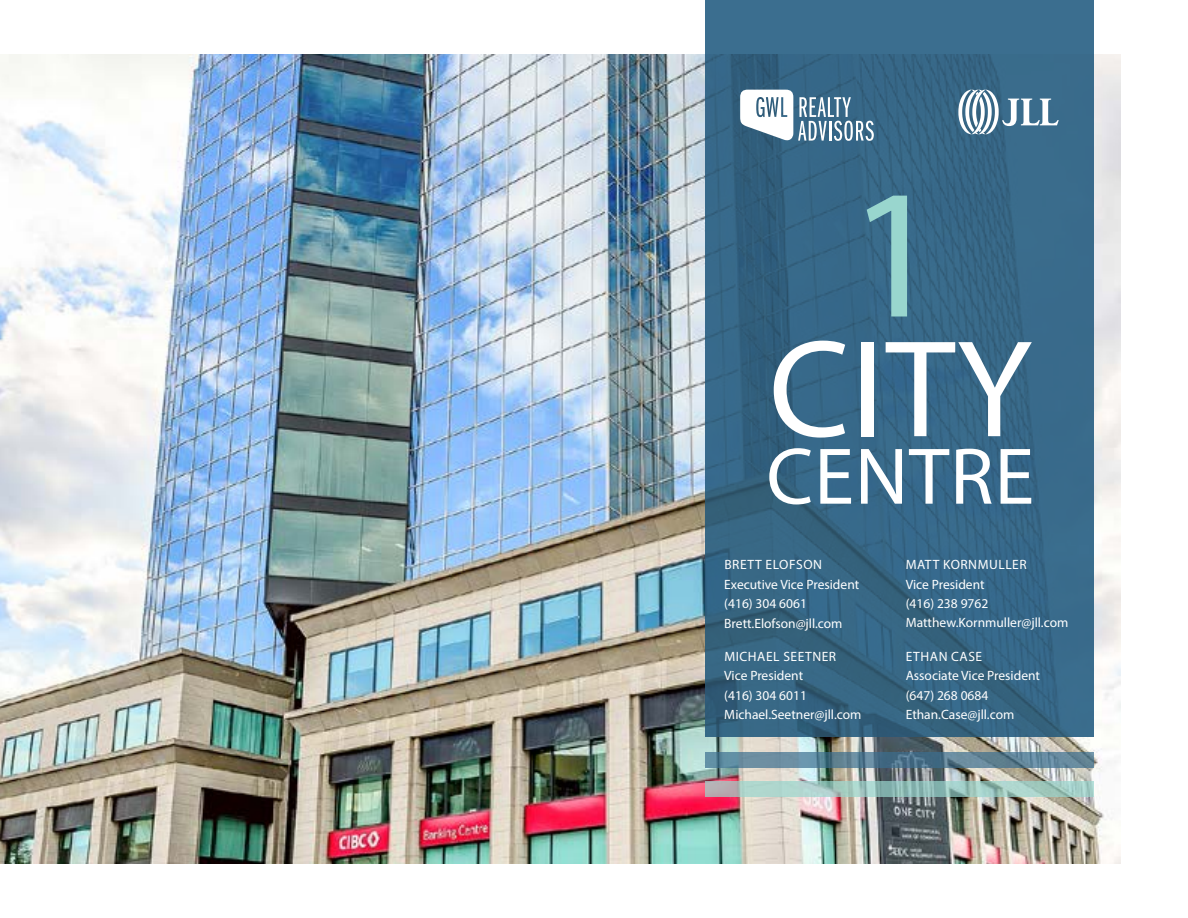
<style>
.page{position:relative;width:1188px;height:918px;background:#fff}
.page>*{position:absolute;margin:0;border:0;box-sizing:border-box;transform-origin:0 0}
.t1{font:186px "Myriad Pro";color:#99d6ce}
.t2{font:139.5px "Myriad Pro";color:#fff}
.t3{font:81px "Myriad Pro";letter-spacing:.01em;color:#fff}
.t4{font:13.5px/19.5px "Myriad Pro";color:#fff}
</style>
<div class="page">
<img style="left:0;top:54px;width:1120px;height:810px">
<svg style="left:705px;top:781px;width:389px;height:15px;background:#a1c5bf"></svg>
<svg style="left:705px;top:752px;width:389px;height:15px;background:#5d8296"></svg>
<svg style="left:705px;top:0;width:389px;height:737px;background:#366685"></svg>
<svg style="left:740px;top:90px;width:134px;height:51px"></svg>
<svg style="left:958px;top:90px;width:101px;height:44px"></svg>
<h1 class="t1" style="left:847px;top:139px;width:97px">1</h1>
<h2 class="t2" style="left:769px;top:303px;width:265px">CITY</h2>
<h3 class="t3" style="left:766px;top:427px;width:269px">CENTRE</h3>
<p class="t4" style="left:724px;top:555px;width:136px">BRETT ELOFSON<br>Executive Vice President (416) 304 6061<br>Brett.Elofson@jll.com</p>
<p class="t4" style="left:906px;top:555px;width:164px">MATT KORNMULLER<br>Vice President<br>(416) 238 9762<br>Matthew.Kornmuller@jll.com</p>
<p class="t4" style="left:724px;top:646px;width:139px">MICHAEL SEETNER<br>Vice President<br>(416) 304 6011<br>Michael.Seetner@jll.com</p>
<p class="t4" style="left:906px;top:646px;width:136px">ETHAN CASE<br>Associate Vice President (647) 268 0684<br>Ethan.Case@jll.com</p>
</div>
